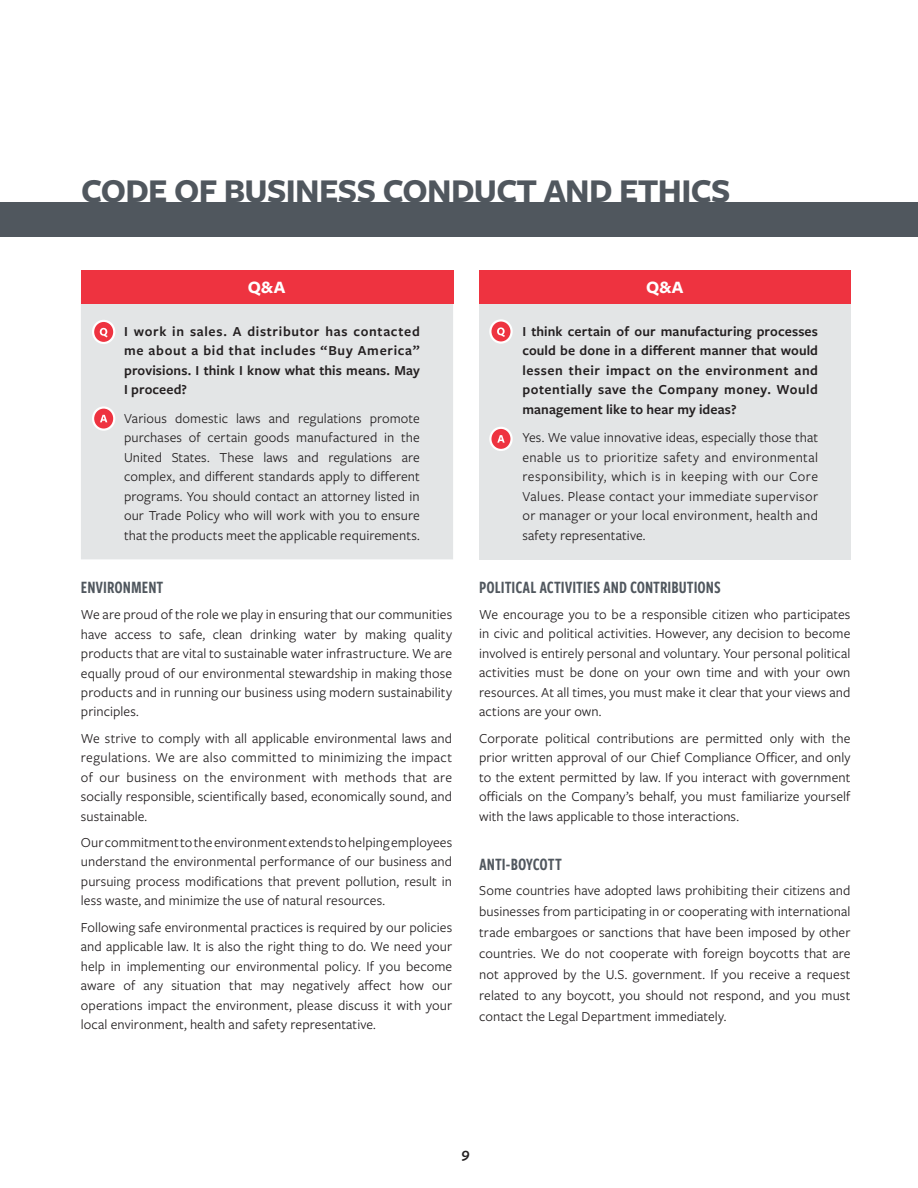
<style>
.page{position:relative;width:918px;height:1188px;background:#fff}
.page>*{position:absolute;margin:0;border:0;box-sizing:border-box;transform-origin:0 0}
.t1{font:700 34.5px "Freight Sans Pro";letter-spacing:-.02em;color:#50575e}
.t2{font:18px "Freight Sans Cmp Pro Semi";color:#50575e}
.t3{font:700 18px "Freight Sans Pro";color:#fff}
.t4{font:italic 600 15px "Freight Sans Pro";color:#231f20}
.t5{font:14.25px/19.5px "Freight Sans Pro";letter-spacing:.005em;color:#231f20;text-align:justify}
.t6{font:600 14.25px/19.5px "Freight Sans Pro";letter-spacing:.01em;color:#231f20;text-align:justify}
</style>
<div class="page">
<div style="left:81px;top:298px;width:372px;height:261px;background:#e3e5e6"></div>
<div style="left:479px;top:303px;width:371px;height:256px;background:#e3e5e6"></div>
<div style="left:81px;top:270px;width:372px;height:33px;background:#ee3340"></div>
<div style="left:479px;top:270px;width:372px;height:33px;background:#ee3340"></div>
<div style="left:0;top:202px;width:918px;height:35px;background:#50575e"></div>
<svg style="left:93px;top:321px;width:21px;height:22px"></svg>
<div style="left:92px;top:320px;width:23px;height:24px;border:2px solid #fff;border-radius:50%"></div>
<svg style="left:100px;top:328px;width:8px;height:9px"></svg>
<svg style="left:490px;top:320px;width:22px;height:23px"></svg>
<div style="left:489px;top:319px;width:24px;height:25px;border:2px solid #fff;border-radius:50%"></div>
<svg style="left:497px;top:327px;width:8px;height:10px"></svg>
<svg style="left:93px;top:408px;width:21px;height:22px"></svg>
<div style="left:92px;top:406px;width:23px;height:25px;border:2px solid #fff;border-radius:50%"></div>
<svg style="left:100px;top:415px;width:7px;height:7px"></svg>
<svg style="left:490px;top:428px;width:22px;height:22px"></svg>
<div style="left:489px;top:427px;width:24px;height:24px;border:2px solid #fff;border-radius:50%"></div>
<svg style="left:497px;top:435px;width:8px;height:8px"></svg>
<h1 class="t1" style="left:81px;top:167px;width:651px">CODE OF BUSINESS CONDUCT AND ETHICS</h1>
<p class="t3" style="left:248px;top:274px;width:39px">Q&amp;A</p>
<p class="t6" style="left:124px;top:321px;width:297px">I work in sales. A distributor has contacted me about a bid that includes “Buy America” provisions. I think I know what this means. May I proceed?</p>
<p class="t5" style="left:124px;top:408px;width:297px">Various domestic laws and regulations promote purchases of certain goods manufactured in the United States. These laws and regulations are complex, and different standards apply to different programs. You should contact an attorney listed in our Trade Policy who will work with you to ensure that the products meet the applicable requirements.</p>
<p class="t2" style="left:81px;top:575px;width:84px">ENVIRONMENT</p>
<p class="t5" style="left:81px;top:604px;width:373px">We are proud of the role we play in ensuring that our communities have access to safe, clean drinking water by making quality products that are vital to sustainable water infrastructure. We are equally proud of our environmental stewardship in making those products and in running our business using modern sustainability principles.</p>
<p class="t5" style="left:81px;top:728px;width:373px">We strive to comply with all applicable environmental laws and regulations. We are also committed to minimizing the impact of our business on the environment with methods that are socially responsible, scientifically based, economically sound, and sustainable.</p>
<p class="t5" style="left:81px;top:832px;width:373px">Our commitment to the environment extends to helping employees understand the environmental performance of our business and pursuing process modifications that prevent pollution, result in less waste, and minimize the use of natural resources.</p>
<p class="t5" style="left:81px;top:917px;width:373px">Following safe environmental practices is required by our policies and applicable law. It is also the right thing to do. We need your help in implementing our environmental policy. If you become aware of any situation that may negatively affect how our operations impact the environment, please discuss it with your local environment, health and safety representative.</p>
<p class="t3" style="left:646px;top:274px;width:39px">Q&amp;A</p>
<p class="t6" style="left:522px;top:321px;width:297px">I think certain of our manufacturing processes could be done in a different manner that would lessen their impact on the environment and potentially save the Company money. Would management like to hear my ideas?</p>
<p class="t5" style="left:522px;top:428px;width:297px">Yes. We value innovative ideas, especially those that enable us to prioritize safety and environmental responsibility, which is in keeping with our Core Values. Please contact your immediate supervisor or manager or your local environment, health and safety representative.</p>
<p class="t2" style="left:479px;top:575px;width:243px">POLITICAL ACTIVITIES AND CONTRIBUTIONS</p>
<p class="t5" style="left:479px;top:604px;width:373px">We encourage you to be a responsible citizen who participates in civic and political activities. However, any decision to become involved is entirely personal and voluntary. Your personal political activities must be done on your own time and with your own resources. At all times, you must make it clear that your views and actions are your own.</p>
<p class="t5" style="left:479px;top:728px;width:373px">Corporate political contributions are permitted only with the prior written approval of our Chief Compliance Officer, and only to the extent permitted by law. If you interact with government officials on the Company’s behalf, you must familiarize yourself with the laws applicable to those interactions.</p>
<p class="t2" style="left:479px;top:851px;width:84px">ANTI-BOYCOTT</p>
<p class="t5" style="left:479px;top:879px;width:373px;line-height:21px">Some countries have adopted laws prohibiting their citizens and businesses from participating in or cooperating with international trade embargoes or sanctions that have been imposed by other countries. We do not cooperate with foreign boycotts that are not approved by the U.S. government. If you receive a request related to any boycott, you should not respond, and you must contact the Legal Department immediately.</p>
<p class="t4" style="left:462px;top:1143px;width:10px">9</p>
</div>
